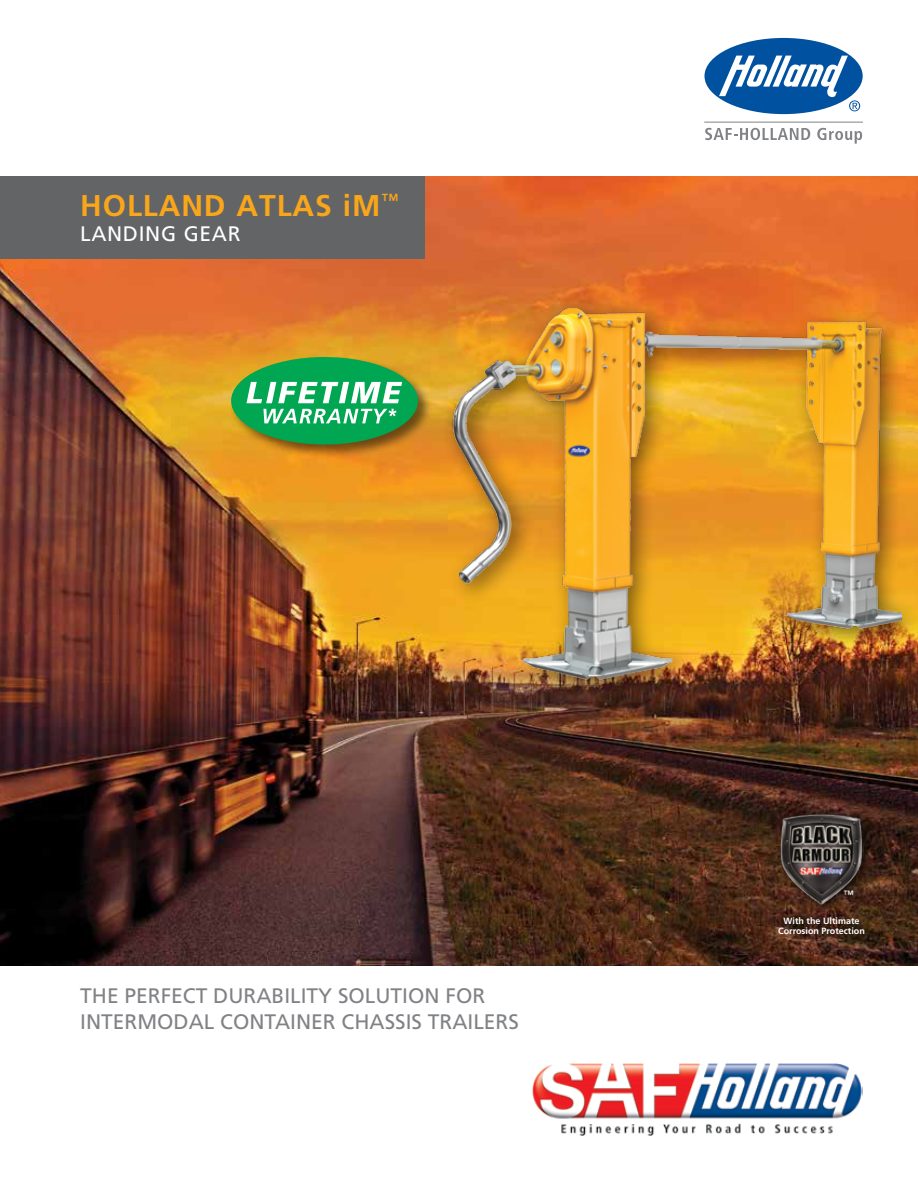
<style>
.page{position:relative;width:918px;height:1188px;background:#fff}
.page>*{position:absolute;margin:0;border:0;box-sizing:border-box;transform-origin:0 0}
.t1{font:700 30px "Frutiger";letter-spacing:.03em;color:#faa61a}
.t2{font:21px/25.2px "Frutiger";color:#808285}
.t3{font:21px "Frutiger";letter-spacing:.03em;color:#fff}
.t4{font:700 9px/10.5px "Frutiger";color:#fff;text-align:center}
</style>
<div class="page">
<div style="left:705px;top:38px;width:158px;height:76px;background:#0052a0;border-radius:50%"></div>
<svg style="left:719px;top:56px;width:141px;height:55px"></svg>
<svg style="left:705px;top:128px;width:105px;height:12px"></svg>
<svg style="left:817px;top:128px;width:45px;height:16px"></svg>
<hr style="left:704px;top:122px;width:159px;height:1px;background:#808285">
<img style="left:0;top:176px;width:918px;height:789px">
<div style="left:441px;top:296px;width:477px;height:406px;background:#000;opacity:.5"></div>
<img style="left:445px;top:302px;width:456px;height:387px">
<div style="left:0;top:176px;width:424px;height:83px;background:#636466"></div>
<img style="left:532px;top:1063px;width:331px;height:73px">
<div style="left:777px;top:810px;width:96px;height:105px;background:#000;opacity:.75"></div>
<img style="left:780px;top:813px;width:83px;height:92px">
<div style="left:230px;top:356px;width:203px;height:103px;background:#000;opacity:.5"></div>
<div style="left:231px;top:357px;width:187px;height:88px;background:#00a651;border-radius:50%"></div>
<svg style="left:246px;top:382px;width:156px;height:21px"></svg>
<svg style="left:263px;top:409px;width:134px;height:14px"></svg>
<h1 class="t1" style="left:80px;top:188px;width:320px">HOLLAND ATLAS iM<sup>™</sup></h1>
<p class="t3" style="left:80px;top:222px;width:162px">LANDING GEAR</p>
<p class="t2" style="left:80px;top:984px;width:440px">THE PERFECT DURABILITY SOLUTION FOR<br>INTERMODAL CONTAINER CHASSIS TRAILERS</p>
<p class="t4" style="left:778px;top:915px;width:88px">With the Ultimate<br>Corrosion Protection</p>
</div>
